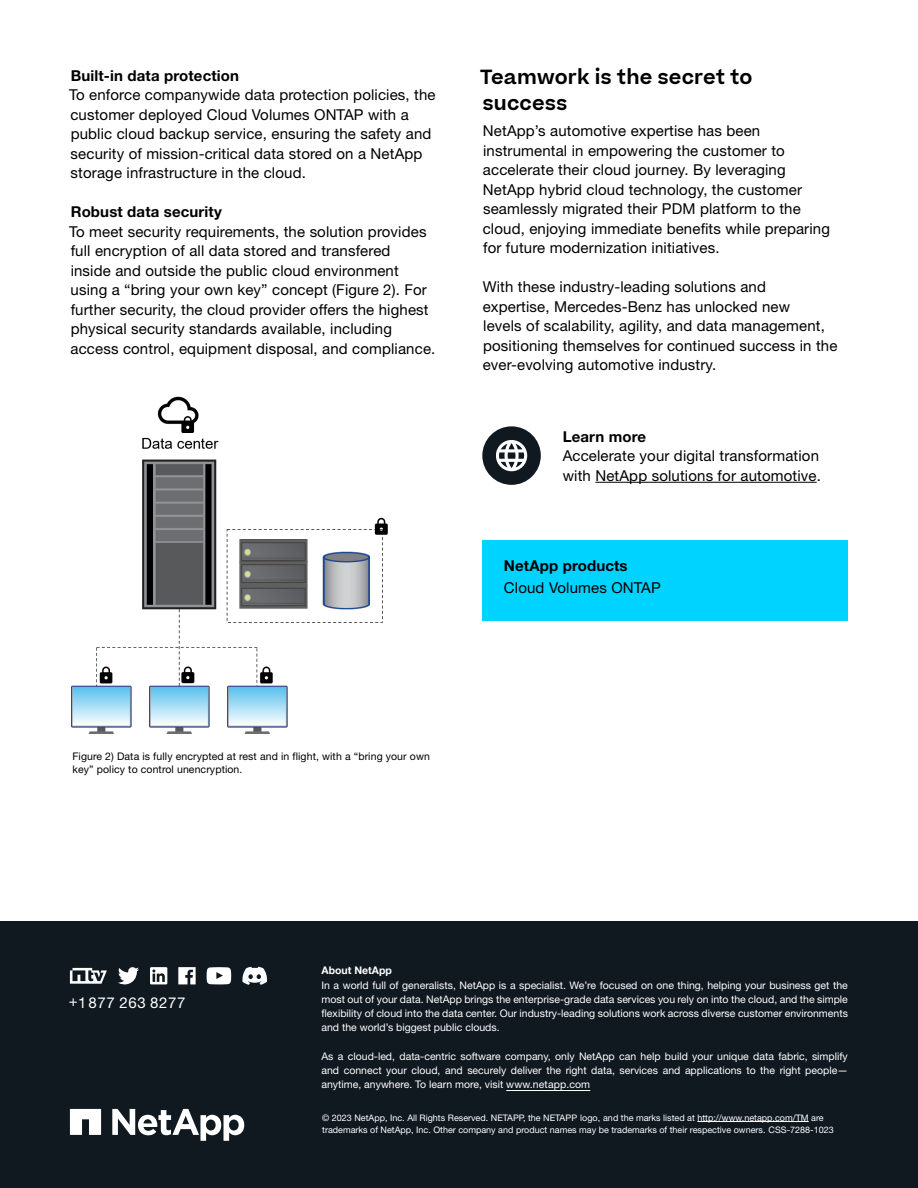
<style>
.page{position:relative;width:918px;height:1188px;background:#fff}
.page>*{position:absolute;margin:0;border:0;box-sizing:border-box;transform-origin:0 0}
.Section_header{font:600 19.5px/25.5px "Beatrice";letter-spacing:.01em;color:#000}
.Body_Text{font:15px/19.5px "Helvetica Neue LT Std";letter-spacing:.01em;color:#000}
.Body_text{font:15px/19.5px "Helvetica Neue LT Std";letter-spacing:.01em;color:#000}
.Body_Headline{font:700 15px "Helvetica Neue LT Std";letter-spacing:.01em;color:#000}
.Product_Benefit_Body{font:15px "Helvetica Neue LT Std";letter-spacing:.01em;color:#000}
.Product_Benefit_Headline{font:700 15px "Helvetica Neue LT Std";letter-spacing:.01em;color:#000}
.t1{font:15px "Helvetica Neue LT Std";letter-spacing:.04em;color:#fff}
.t2{font:10.5px/14.2px "Helvetica Neue LT Std";color:#fff;text-align:justify}
.Figure_Text{font:10.5px/13.5px "Helvetica Neue LT Pro";letter-spacing:.01em;color:#000}
.t3{font:700 10.5px "Helvetica Neue";color:#fff}
.t4{font:9px/12px "Helvetica Neue LT Std";color:#fff}
</style>
<div class="page">
<div style="left:0;top:922px;width:918px;height:266px;background:#101820"></div>
<hr style="left:697px;top:1121px;width:112px;height:1px;background:#fff">
<hr style="left:506px;top:1090px;width:84px;height:1px;background:#fff">
<svg style="left:118px;top:967px;width:21px;height:18px"></svg>
<svg style="left:150px;top:967px;width:17px;height:17px"></svg>
<svg style="left:178px;top:967px;width:18px;height:17px"></svg>
<svg style="left:207px;top:967px;width:24px;height:17px"></svg>
<svg style="left:70px;top:968px;width:37px;height:16px"></svg>
<svg style="left:112px;top:1109px;width:132px;height:32px"></svg>
<svg style="left:70px;top:1109px;width:31px;height:26px"></svg>
<svg style="left:242px;top:967px;width:25px;height:18px"></svg>
<div style="left:482px;top:540px;width:366px;height:81px;background:#00d3ff"></div>
<hr style="left:595px;top:482px;width:222px;height:1px;background:#000">
<div style="left:482px;top:426px;width:59px;height:59px;background:#101820;border-radius:50%"></div>
<svg style="left:496px;top:440px;width:31px;height:31px"></svg>
<img style="left:71px;top:396px;width:317px;height:338px">
<p class="Body_Headline" style="left:71px;top:66px;width:170px">Built-in data protection</p>
<p class="Body_text" style="left:69px;top:85px;width:368px">To enforce companywide data protection policies, the customer deployed Cloud Volumes ONTAP with a public cloud backup service, ensuring the safety and security of mission-critical data stored on a NetApp storage infrastructure in the cloud.</p>
<p class="Body_Headline" style="left:71px;top:203px;width:153px">Robust data security</p>
<p class="Body_text" style="left:69px;top:222px;width:368px">To meet security requirements, the solution provides full encryption of all data stored and transfered<br>inside and outside the public cloud environment using a “bring your own key” concept (Figure 2). For further security, the cloud provider offers the highest physical security standards available, including access control, equipment disposal, and compliance.</p>
<p class="Section_header" style="left:480px;top:65px;width:274px">Teamwork is the secret to success</p>
<p class="Body_Text" style="left:483px;top:121px;width:349px">NetApp’s automotive expertise has been instrumental in empowering the customer to accelerate their cloud journey. By leveraging NetApp hybrid cloud technology, the customer seamlessly migrated their PDM platform to the cloud, enjoying immediate benefits while preparing for future modernization initiatives.</p>
<p class="Body_Text" style="left:483px;top:277px;width:356px">With these industry-leading solutions and<br>expertise, Mercedes-Benz has unlocked new<br>levels of scalability, agility, and data management, positioning themselves for continued success in the ever-evolving automotive industry.</p>
<p class="Body_Headline" style="left:563px;top:427px;width:85px">Learn more</p>
<p class="Body_Text" style="left:563px;top:446px;width:260px">Accelerate your digital transformation with NetApp solutions for automotive.</p>
<p class="Product_Benefit_Headline" style="left:504px;top:556px;width:125px">NetApp products</p>
<p class="Product_Benefit_Body" style="left:504px;top:579px;width:158px">Cloud Volumes ONTAP</p>
<p class="Figure_Text" style="left:72px;top:749px;width:359px">Figure 2) Data is fully encrypted at rest and in flight, with a “bring your own key” policy to control unencryption.</p>
<h2 class="t1" style="left:69px;top:993px;width:118px">+1 877 263 8277</h2>
<p class="t3" style="left:322px;top:964px;width:72px">About NetApp</p>
<p class="t2" style="left:322px;top:978px;width:528px">In a world full of generalists, NetApp is a specialist. We’re focused on one thing, helping your business get the most out of your data. NetApp brings the enterprise-grade data services you rely on into the cloud, and the simple flexibility of cloud into the data center. Our industry-leading solutions work across diverse customer environments and the world’s biggest public clouds.</p>
<p class="t2" style="left:322px;top:1049px;width:528px">As a cloud-led, data-centric software company, only NetApp can help build your unique data fabric, simplify and connect your cloud, and securely deliver the right data, services and applications to the right people— anytime, anywhere. To learn more, visit www.netapp.com</p>
<p class="t4" style="left:322px;top:1111px;width:513px">© 2023 NetApp, Inc. All Rights Reserved. NETAPP, the NETAPP logo, and the marks listed at http://www.netapp.com/TM are trademarks of NetApp, Inc. Other company and product names may be trademarks of their respective owners. CSS-7288-1023</p>
</div>
